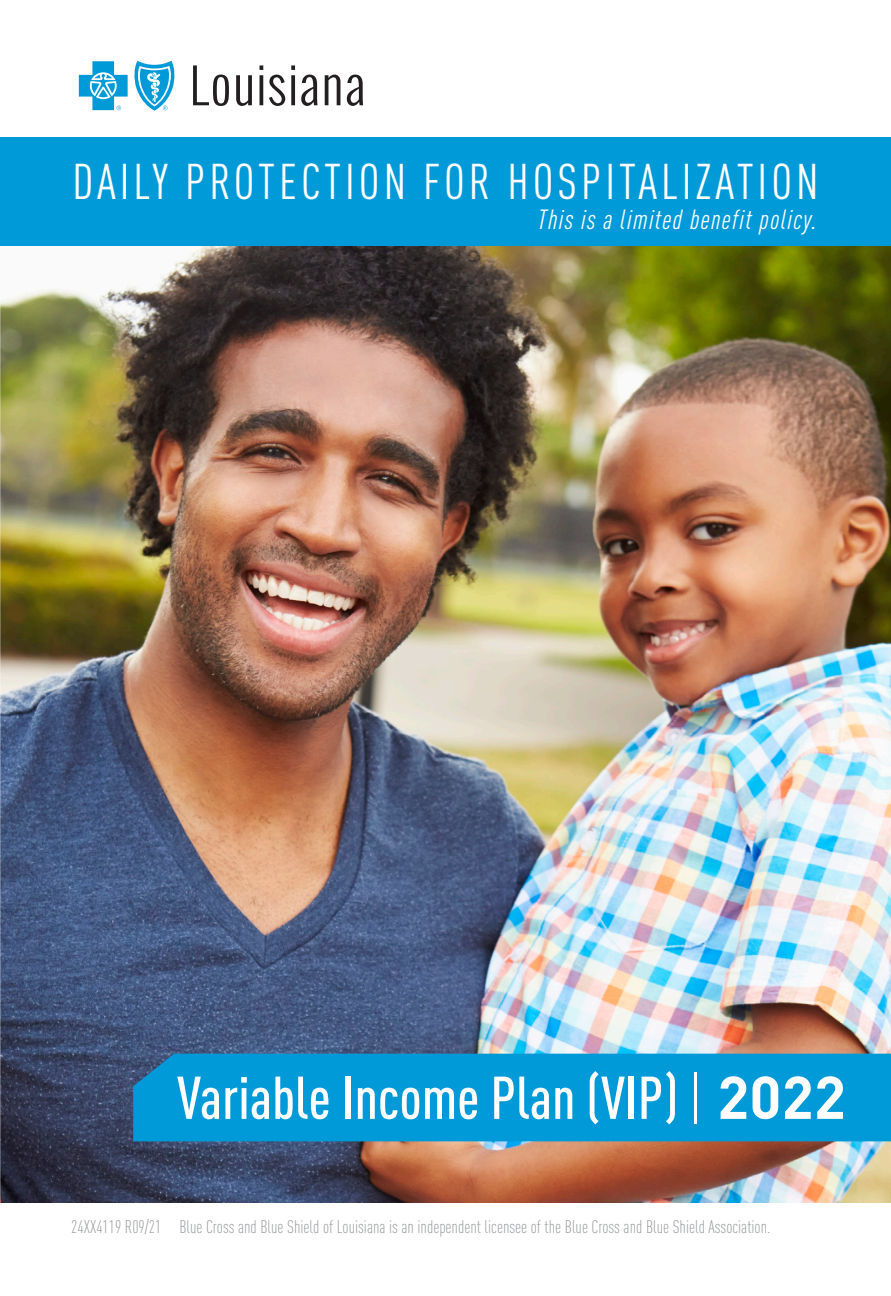
<style>
.page{position:relative;width:891px;height:1296px;background:#fff}
.page>*{position:absolute;margin:0;border:0;box-sizing:border-box;transform-origin:0 0}
.t1{font:500 condensed 59.4px "DINOT";color:#fff}
.t2{font:condensed 49.5px "DINOT";letter-spacing:.08em;color:#fff}
.t3{font:italic condensed 27.45px "DINOT";letter-spacing:.05em;color:#fff}
.t4{font:300 condensed 18px "DINOT";color:#939598}
.s1{font-weight:300}
.s2{font-weight:700;font-stretch:normal}
</style>
<div class="page">
<img style="left:0;top:246px;width:891px;height:956px">
<svg style="left:193px;top:65px;width:36px;height:41px"></svg>
<svg style="left:236px;top:75px;width:16px;height:31px"></svg>
<svg style="left:260px;top:65px;width:3px;height:5px"></svg>
<hr style="left:260px;top:75px;width:3px;height:30px;background:#231f20">
<svg style="left:269px;top:75px;width:16px;height:31px"></svg>
<svg style="left:291px;top:65px;width:4px;height:5px"></svg>
<svg style="left:291px;top:75px;width:4px;height:30px"></svg>
<svg style="left:301px;top:75px;width:17px;height:31px"></svg>
<svg style="left:325px;top:75px;width:15px;height:30px"></svg>
<svg style="left:347px;top:75px;width:16px;height:31px"></svg>
<svg style="left:79px;top:61px;width:96px;height:50px"></svg>
<div style="left:133px;top:1054px;width:758px;height:87px;background:#009ad9"></div>
<div style="left:0;top:138px;width:891px;height:108px;background:#009ad9"></div>
<h2 class="t2" style="left:72px;top:153px;width:748px">DAILY PROTECTION FOR HOSPITALIZATION</h2>
<h3 class="t3" style="left:538px;top:204px;width:281px">This is a limited benefit policy.</h3>
<h1 class="t1" style="left:177px;top:1063px;width:670px">Variable Income Plan (VIP) <span class="s1">|</span> <span class="s2">2022</span></h1>
<p class="t4" style="left:71px;top:1217px;width:701px">24XX4119 R09/21 Blue Cross and Blue Shield of Louisiana is an independent licensee of the Blue Cross and Blue Shield Association.</p>
</div>
